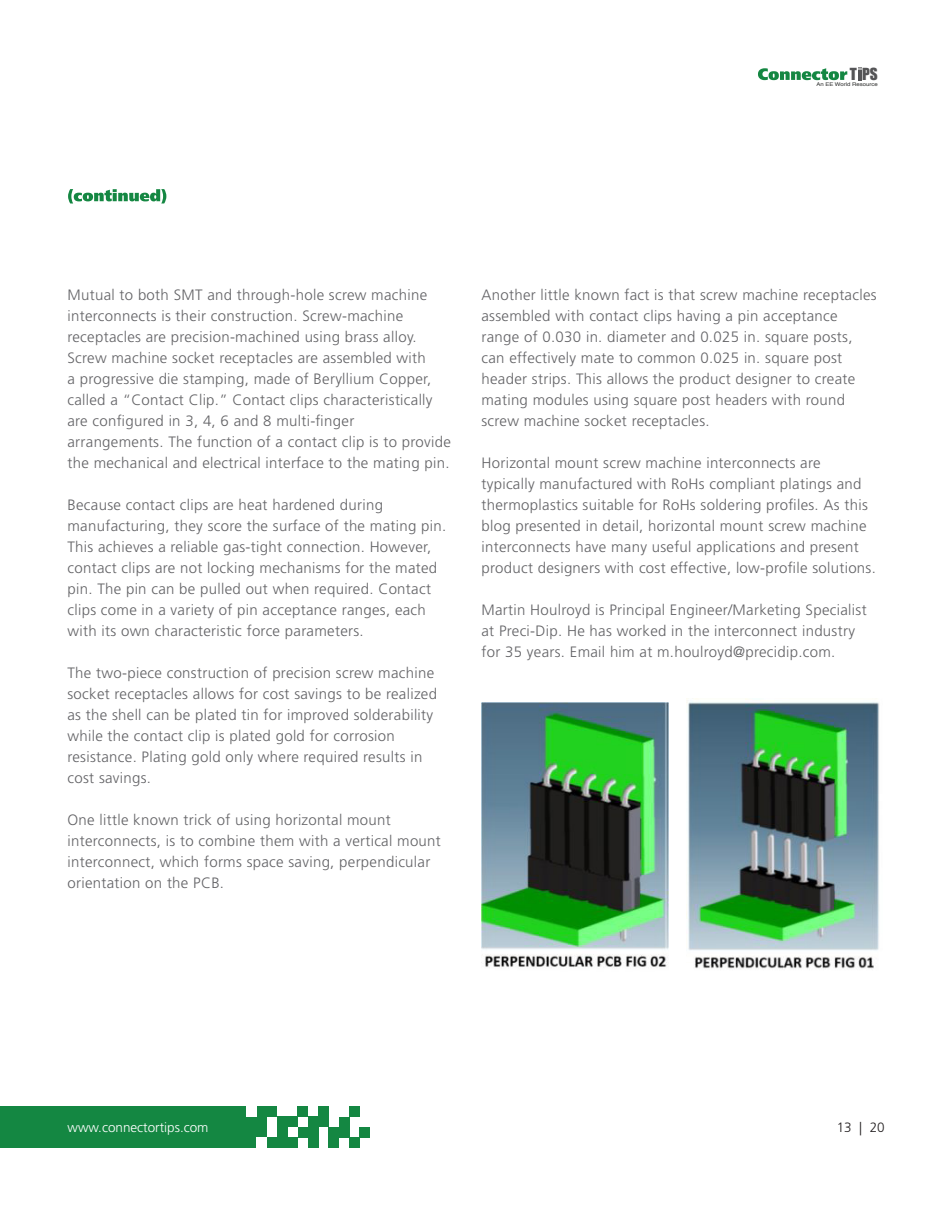
<style>
.page{position:relative;width:945px;height:1215px;background:#fff}
.page>*{position:absolute;margin:0;border:0;box-sizing:border-box;transform-origin:0 0}
.t1{font:15.3px "Impact";color:#545456}
.t2{font:300 15px/21px "Frutiger LT Std";letter-spacing:.02em;color:#636366}
.t3{font:300 13.5px "Frutiger LT Std";color:#fff}
.t4{font:300 13.5px "Frutiger LT Std";color:#231f20}
.t5{font:5.1px "Helvetica";color:#292a29;scale:1.17 1}
</style>
<div class="page">
<div style="left:0;top:1106px;width:267px;height:42px;background:#148742"></div>
<div style="left:257px;top:1106px;width:20px;height:11px;background:#148742"></div>
<div style="left:246px;top:1103px;width:11px;height:14px;background:#fff"></div>
<div style="left:298px;top:1106px;width:10px;height:11px;background:#148742"></div>
<div style="left:349px;top:1106px;width:11px;height:11px;background:#148742"></div>
<div style="left:318px;top:1106px;width:11px;height:21px;background:#148742"></div>
<div style="left:277px;top:1117px;width:21px;height:10px;background:#148742"></div>
<div style="left:308px;top:1117px;width:21px;height:10px;background:#148742"></div>
<div style="left:339px;top:1117px;width:10px;height:20px;background:#148742"></div>
<div style="left:277px;top:1127px;width:10px;height:10px;background:#148742"></div>
<div style="left:298px;top:1127px;width:20px;height:10px;background:#148742"></div>
<div style="left:360px;top:1127px;width:10px;height:10px;background:#148742"></div>
<div style="left:267px;top:1137px;width:31px;height:11px;background:#148742"></div>
<div style="left:257px;top:1137px;width:10px;height:15px;background:#fff"></div>
<div style="left:308px;top:1137px;width:10px;height:11px;background:#148742"></div>
<div style="left:329px;top:1137px;width:10px;height:11px;background:#148742"></div>
<div style="left:329px;top:1127px;width:20px;height:10px;background:#148742"></div>
<div style="left:349px;top:1137px;width:11px;height:11px;background:#148742"></div>
<svg style="left:758px;top:68px;width:89px;height:12px"></svg>
<svg style="left:858px;top:68px;width:3px;height:12px"></svg>
<img style="left:688px;top:698px;width:192px;height:271px">
<img style="left:482px;top:702px;width:187px;height:266px">
<svg style="left:68px;top:189px;width:98px;height:14px"></svg>
<p class="t1" style="left:850px;top:62px;width:30px">T PS</p>
<p class="t5" style="left:816px;top:81px;width:54px">An EE World Resource</p>
<p class="t2" style="left:68px;top:285px;width:385px">Mutual to both SMT and through-hole screw machine interconnects is their construction. Screw-machine receptacles are precision-machined using brass alloy.<br>Screw machine socket receptacles are assembled with<br>a progressive die stamping, made of Beryllium Copper, called a “Contact Clip.” Contact clips characteristically are configured in 3, 4, 6 and 8 multi-finger arrangements. The function of a contact clip is to provide the mechanical and electrical interface to the mating pin.</p>
<p class="t2" style="left:68px;top:495px;width:380px">Because contact clips are heat hardened during manufacturing, they score the surface of the mating pin.<br>This achieves a reliable gas-tight connection. However, contact clips are not locking mechanisms for the mated pin. The pin can be pulled out when required. Contact clips come in a variety of pin acceptance ranges, each with its own characteristic force parameters.</p>
<p class="t2" style="left:68px;top:663px;width:371px">The two-piece construction of precision screw machine socket receptacles allows for cost savings to be realized as the shell can be plated tin for improved solderability while the contact clip is plated gold for corrosion resistance. Plating gold only where required results in cost savings.</p>
<p class="t2" style="left:68px;top:810px;width:375px">One little known trick of using horizontal mount interconnects, is to combine them with a vertical mount interconnect, which forms space saving, perpendicular orientation on the PCB.</p>
<p class="t2" style="left:482px;top:285px;width:397px">Another little known fact is that screw machine receptacles assembled with contact clips having a pin acceptance range of 0.030 in. diameter and 0.025 in. square posts, can effectively mate to common 0.025 in. square post header strips. This allows the product designer to create mating modules using square post headers with round screw machine socket receptacles.</p>
<p class="t2" style="left:482px;top:453px;width:396px">Horizontal mount screw machine interconnects are typically manufactured with RoHs compliant platings and thermoplastics suitable for RoHs soldering profiles. As this blog presented in detail, horizontal mount screw machine interconnects have many useful applications and present product designers with cost effective, low-profile solutions.</p>
<p class="t2" style="left:482px;top:600px;width:387px">Martin Houlroyd is Principal Engineer/Marketing Specialist at Preci-Dip. He has worked in the interconnect industry for 35 years. Email him at m.houlroyd@precidip.com.</p>
<p class="t3" style="left:68px;top:1120px;width:143px">www.connectortips.com</p>
<p class="t4" style="left:837px;top:1120px;width:50px">13 | 20</p>
</div>
